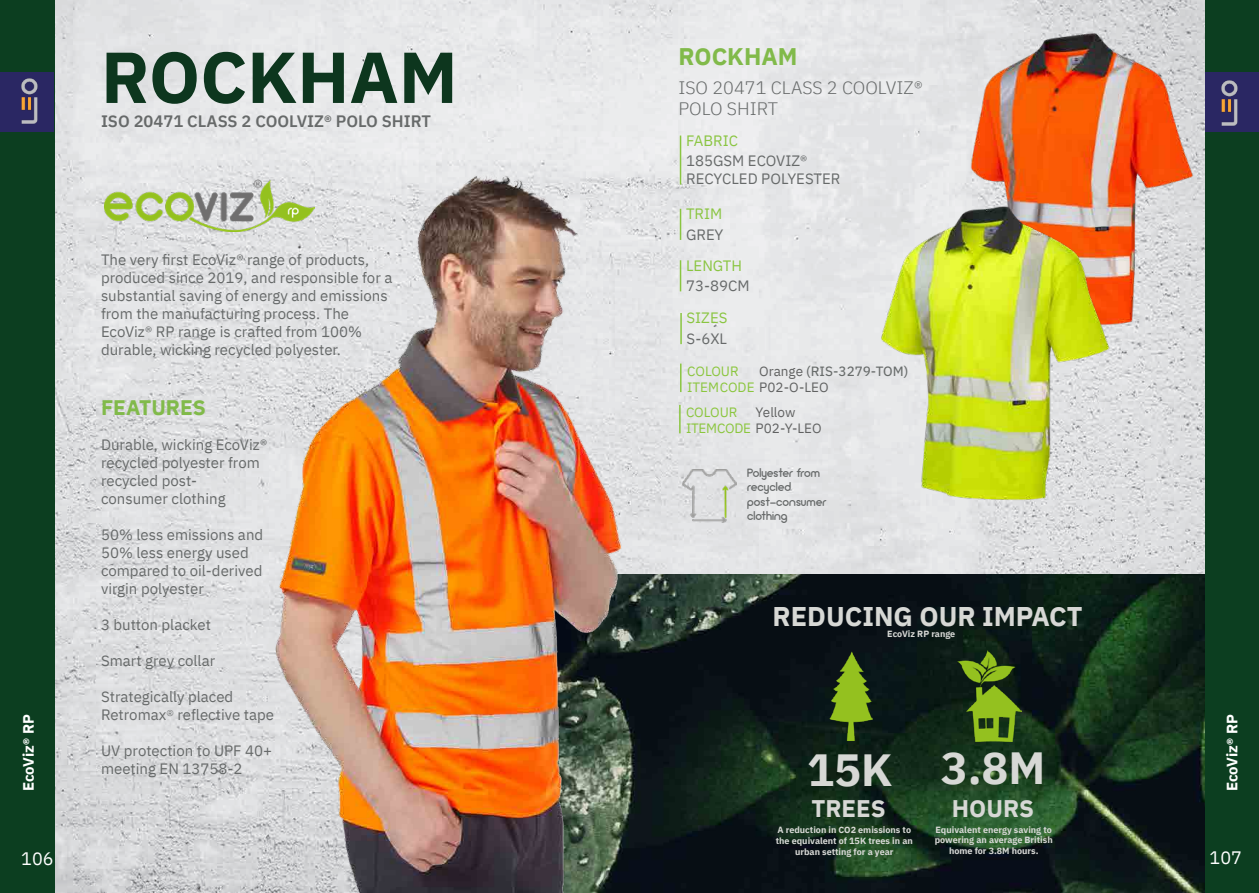
<style>
.page{position:relative;width:1259px;height:893px;background:#fff}
.page>*{position:absolute;margin:0;border:0;box-sizing:border-box;transform-origin:0 0}
.t1{font:700 72px "IBM Plex Sans";color:#0d361e}
.t2{font:700 45px "IBM Plex Sans";color:#d7d8d5}
.t3{font:700 27px "IBM Plex Sans";color:#d7d8d5}
.t4{font:700 24px "IBM Plex Sans";color:#d7d8d5}
.t5{font:700 24px "IBM Plex Sans";color:#81ba4a}
.t6{font:700 21px "IBM Plex Sans";color:#81ba4a}
.t7{font:300 18px/21.6px "IBM Plex Sans";color:#676a6a}
.t8{font:18px "IBM Plex Sans";color:#fff}
.t9{font:600 16.5px "IBM Plex Sans";color:#676a6a}
.t10{font:15px/18px "IBM Plex Sans";color:#676a6a}
.t11{font:15px "IBM Plex Sans";color:#8ac541}
.t12{font:700 15px "IBM Plex Sans";letter-spacing:-.005em;color:#fff}
.t13{font:13.5px "IBM Plex Sans";color:#616262}
.t14{font:13.5px "IBM Plex Sans Text";color:#676b6a}
.t15{font:13.5px "IBM Plex Sans";letter-spacing:-.02em;color:#616262}
.t16{font:13.5px "IBM Plex Sans";color:#8bc63e}
.t17{font:12px/14.4px "Arciform";letter-spacing:.005em;color:#676a6a}
.t18{font:700 9px/10.8px "IBM Plex Sans";color:#d7d8d5;text-align:center}
.s1{font-family:"IBM Plex Sans";color:#616262}
.s2{color:#8bc63e}
.s3{font-family:"Proxima Nova Cond"}
</style>
<div class="page">
<img style="left:54px;top:0;width:1151px;height:893px">
<div style="left:0;top:0;width:54px;height:893px;background:#0c3e20"></div>
<div style="left:0;top:73px;width:53px;height:59px;background:#2a2763"></div>
<img style="left:21px;top:78px;width:17px;height:46px">
<img style="left:629px;top:574px;width:576px;height:319px">
<div style="left:1205px;top:0;width:54px;height:893px;background:#0c3e20"></div>
<div style="left:1205px;top:73px;width:54px;height:59px;background:#2a2763"></div>
<img style="left:1221px;top:80px;width:17px;height:46px">
<img style="left:265px;top:163px;width:364px;height:730px">
<img style="left:104px;top:179px;width:211px;height:53px">
<hr style="left:680px;top:136px;width:1px;height:49px;background:#8ac541">
<hr style="left:680px;top:209px;width:1px;height:31px;background:#8ac541">
<hr style="left:680px;top:260px;width:1px;height:31px;background:#8ac541">
<hr style="left:680px;top:313px;width:2px;height:31px;background:#8ac541">
<img style="left:682px;top:470px;width:54px;height:53px">
<img style="left:969px;top:19px;width:237px;height:318px">
<img style="left:870px;top:198px;width:248px;height:314px">
<img style="left:958px;top:651px;width:63px;height:90px">
<img style="left:829px;top:651px;width:43px;height:90px">
<svg style="left:680px;top:364px;width:1px;height:28px"></svg>
<svg style="left:679px;top:405px;width:1px;height:28px"></svg>
<p class="t1" style="left:101px;top:20px;width:358px">ROCKHAM</p>
<p class="t9" style="left:101px;top:108px;width:331px">ISO 20471 CLASS 2 COOLVIZ® POLO SHIRT</p>
<p class="t10" style="left:101px;top:250px;width:293px">The very first EcoViz® range of products, produced since 2019, and responsible for a substantial saving of energy and emissions from the manufacturing process. The</p>
<p class="t10" style="left:101px;top:322px;width:263px">EcoViz® RP range is crafted from 100%</p>
<p class="t10" style="left:101px;top:340px;width:241px">durable, wicking recycled polyester.</p>
<p class="t6" style="left:101px;top:390px;width:106px">FEATURES</p>
<p class="t5" style="left:678px;top:38px;width:120px">ROCKHAM</p>
<p class="t7" style="left:678px;top:75px;width:246px">ISO 20471 CLASS 2 COOLVIZ®<br>POLO SHIRT</p>
<p class="t11" style="left:686px;top:129px;width:54px">FABRIC</p>
<p class="t10" style="left:686px;top:151px;width:123px">185GSM ECOVIZ®</p>
<p class="t10" style="left:686px;top:169px;width:156px">RECYCLED POLYESTER</p>
<p class="t11" style="left:686px;top:202px;width:38px">TRIM</p>
<p class="t10" style="left:686px;top:224px;width:39px">GREY</p>
<p class="t11" style="left:686px;top:254px;width:57px">LENGTH</p>
<p class="t10" style="left:686px;top:276px;width:65px">73-89CM</p>
<p class="t11" style="left:686px;top:307px;width:42px">SIZES</p>
<p class="t10" style="left:686px;top:328px;width:42px">S-6XL</p>
<p class="t14" style="left:759px;top:361px;width:150px"><span class="s1">Orange</span> (RIS-3279-TOM)</p>
<p class="t16" style="left:687px;top:361px;width:53px">COLOUR</p>
<p class="t13" style="left:687px;top:377px;width:143px"><span class="s2">ITEM CODE</span> P02-O-LEO</p>
<p class="t13" style="left:755px;top:402px;width:41px">Yellow</p>
<p class="t16" style="left:686px;top:402px;width:53px">COLOUR</p>
<p class="t15" style="left:686px;top:418px;width:137px"><span class="s2">ITEM CODE</span> P02-Y-LEO</p>
<p class="t10" style="left:101px;top:434px;width:168px">Durable, wicking EcoViz® recycled polyester from recycled post-</p>
<p class="t10" style="left:101px;top:488px;width:126px">consumer clothing</p>
<p class="t10" style="left:101px;top:524px;width:164px">50% less emissions and<br>50% less energy used</p>
<p class="t10" style="left:101px;top:560px;width:163px">compared to oil-derived virgin polyester</p>
<p class="t10" style="left:101px;top:614px;width:112px">3 button placket</p>
<p class="t10" style="left:101px;top:650px;width:116px">Smart grey collar</p>
<p class="t10" style="left:101px;top:686px;width:134px">Strategically placed</p>
<p class="t10" style="left:101px;top:704px;width:175px">Retromax<span class="s3">®</span> reflective tape</p>
<p class="t10" style="left:101px;top:740px;width:173px">UV protection to UPF 40+ meeting EN 13758-2</p>
<p class="t17" style="left:747px;top:465px;width:74px">Polyester from</p>
<p class="t17" style="left:747px;top:480px;width:80px">recycled post-consumer clothing</p>
<p class="t3" style="left:772px;top:595px;width:311px">REDUCING OUR IMPACT</p>
<p class="t18" style="left:887px;top:628px;width:70px">EcoViz RP range</p>
<p class="t12" style="left:17px;top:791px;width:79px;rotate:-90deg">EcoViz® RP</p>
<p class="t12" style="left:1220px;top:791px;width:79px;rotate:-90deg">EcoViz® RP</p>
<p class="t2" style="left:940px;top:732px;width:106px">3.8M</p>
<p class="t4" style="left:952px;top:789px;width:84px">HOURS</p>
<p class="t2" style="left:807px;top:734px;width:87px">15K</p>
<p class="t4" style="left:811px;top:789px;width:76px">TREES</p>
<p class="t18" style="left:934px;top:823px;width:119px">Equivalent energy saving to powering an average British home for 3.8M hours.</p>
<p class="t18" style="left:776px;top:824px;width:139px">A reduction in CO2 emissions to the equivalent of 15K trees in an urban setting for a year</p>
<p class="t8" style="left:21px;top:845px;width:34px">106</p>
<p class="t8" style="left:1209px;top:844px;width:34px">107</p>
</div>
